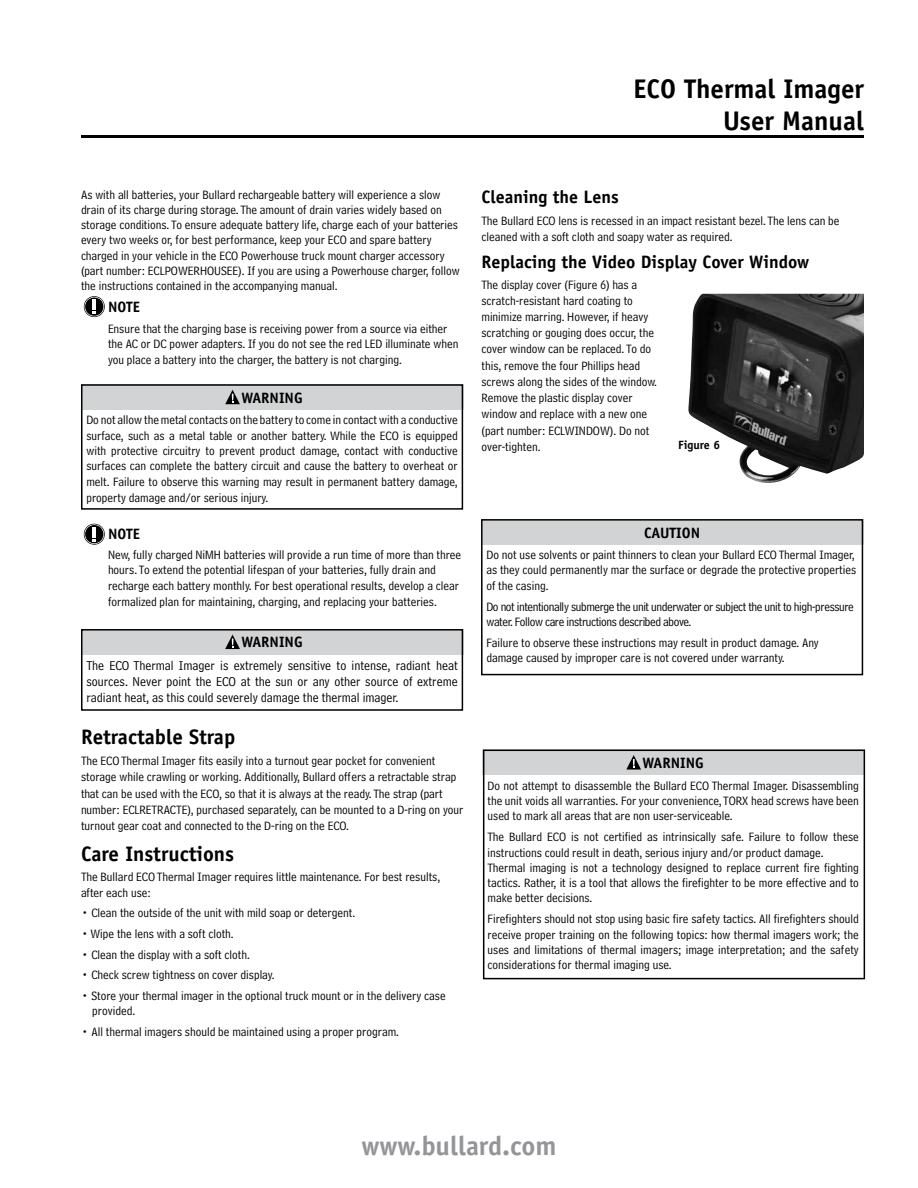
<style>
.page{position:relative;width:918px;height:1188px;background:#fff}
.page>*{position:absolute;margin:0;border:0;box-sizing:border-box;transform-origin:0 0}
.t1{font:700 27px/32.4px "Officina Sans";color:#000;text-align:right}
.t2{font:700 27px "Officina Sans";color:#939598}
.t3{font:700 21px "Officina Sans";color:#000}
.t4{font:700 18px "Officina Sans";color:#000}
.t5{font:700 15px "Officina Sans";color:#000}
.t6{font:13.5px/16.2px "Bell Centennial Address";color:#000;text-align:justify}
.t7{font:12.75px/15.3px "Bell Centennial Address";color:#000}
.t8{font:12.75px/15.3px "Bell Centennial Address";letter-spacing:-.03em;color:#000}
.t9{font:700 12px "Officina Sans";color:#000}
</style>
<div class="page">
<hr style="left:81px;top:135px;width:783px;height:3px;background:#000">
<svg style="left:84px;top:296px;width:21px;height:21px"></svg>
<div style="left:82px;top:384px;width:382px;height:25px;background:#d1d3d4"></div>
<div style="left:81px;top:384px;width:382px;height:126px;border:2px solid #000"></div>
<svg style="left:225px;top:390px;width:15px;height:14px"></svg>
<svg style="left:84px;top:524px;width:21px;height:21px"></svg>
<div style="left:82px;top:629px;width:382px;height:25px;background:#d1d3d4"></div>
<div style="left:81px;top:629px;width:382px;height:82px;border:2px solid #000"></div>
<svg style="left:225px;top:635px;width:15px;height:14px"></svg>
<img style="left:688px;top:294px;width:176px;height:189px">
<div style="left:482px;top:519px;width:382px;height:25px;background:#d1d3d4"></div>
<div style="left:481px;top:519px;width:382px;height:156px;border:2px solid #000"></div>
<div style="left:483px;top:749px;width:382px;height:26px;background:#d1d3d4"></div>
<div style="left:483px;top:750px;width:382px;height:229px;border:2px solid #000"></div>
<svg style="left:626px;top:755px;width:15px;height:15px"></svg>
<h1 class="t1" style="left:634px;top:72px;width:232px">ECO Thermal Imager<br>User Manual</h1>
<p class="t7" style="left:81px;top:187px;width:380px">As with all batteries, your Bullard rechargeable battery will experience a slow drain of its charge during storage. The amount of drain varies widely based on storage conditions. To ensure adequate battery life, charge each of your batteries every two weeks or, for best performance, keep your ECO and spare battery charged in your vehicle in the ECO Powerhouse truck mount charger accessory (part number: ECLPOWERHOUSEE). If you are using a Powerhouse charger, follow the instructions contained in the accompanying manual.</p>
<p class="t5" style="left:108px;top:298px;width:18px">Note</p>
<p class="t7" style="left:108px;top:320px;width:352px;line-height:15.8px">Ensure that the charging base is receiving power from a source via either the AC or DC power adapters. If you do not see the red LED illuminate when you place a battery into the charger, the battery is not charging.</p>
<p class="t5" style="left:242px;top:388px;width:63px">WARNING</p>
<p class="t7" style="left:86px;top:412px;width:373px;text-align:justify">Do not allow the metal contacts on the battery to come in contact with a conductive surface, such as a metal table or another battery. While the ECO is equipped with protective circuitry to prevent product damage, contact with conductive surfaces can complete the battery circuit and cause the battery to overheat or melt. Failure to observe this warning may result in permanent battery damage, property damage and/or serious injury.</p>
<p class="t5" style="left:108px;top:524px;width:18px">Note</p>
<p class="t7" style="left:108px;top:547px;width:355px">New, fully charged NiMH batteries will provide a run time of more than three hours. To extend the potential lifespan of your batteries, fully drain and recharge each battery monthly. For best operational results, develop a clear formalized plan for maintaining, charging, and replacing your batteries.</p>
<p class="t5" style="left:242px;top:633px;width:63px">WARNING</p>
<p class="t6" style="left:86px;top:657px;width:373px">The ECO Thermal Imager is extremely sensitive to intense, radiant heat sources. Never point the ECO at the sun or any other source of extreme radiant heat, as this could severely damage the thermal imager.</p>
<h2 class="t3" style="left:81px;top:724px;width:156px">Retractable Strap</h2>
<p class="t7" style="left:81px;top:753px;width:384px;line-height:16.2px">The ECO Thermal Imager fits easily into a turnout gear pocket for convenient storage while crawling or working. Additionally, Bullard offers a retractable strap that can be used with the ECO, so that it is always at the ready. The strap (part number: ECLRETRACTE), purchased separately, can be mounted to a D-ring on your turnout gear coat and connected to the D-ring on the ECO.</p>
<h2 class="t3" style="left:81px;top:840px;width:155px">Care Instructions</h2>
<p class="t7" style="left:81px;top:869px;width:361px">The Bullard ECO Thermal Imager requires little maintenance. For best results, after each use:</p>
<p class="t7" style="left:81px;top:905px;width:276px">• Clean the outside of the unit with mild soap or detergent.</p>
<p class="t7" style="left:81px;top:926px;width:154px">• Wipe the lens with a soft cloth.</p>
<p class="t7" style="left:81px;top:947px;width:170px">• Clean the display with a soft cloth.</p>
<p class="t7" style="left:81px;top:967px;width:195px">• Check screw tightness on cover display.</p>
<p class="t7" style="left:92px;top:988px;width:355px;text-indent:-11px">• Store your thermal imager in the optional truck mount or in the delivery case provided.</p>
<p class="t7" style="left:81px;top:1024px;width:320px">• All thermal imagers should be maintained using a proper program.</p>
<h3 class="t4" style="left:482px;top:186px;width:139px">Cleaning the Lens</h3>
<p class="t7" style="left:482px;top:212px;width:360px;line-height:16.2px">The Bullard ECO lens is recessed in an impact resistant bezel. The lens can be cleaned with a soft cloth and soapy water as required.</p>
<h3 class="t4" style="left:482px;top:251px;width:329px">Replacing the Video Display Cover Window</h3>
<p class="t7" style="left:482px;top:276px;width:177px;line-height:16.2px">The display cover (Figure 6) has a scratch-resistant hard coating to minimize marring. However, if heavy scratching or gouging does occur, the cover window can be replaced. To do this, remove the four Phillips head screws along the sides of the window.<br>Remove the plastic display cover window and replace with a new one (part number: ECLWINDOW). Do not over-tighten.</p>
<p class="t9" style="left:678px;top:437px;width:44px">Figure 6</p>
<p class="t5" style="left:644px;top:523px;width:58px">CAUTION</p>
<p class="t7" style="left:486px;top:547px;width:371px">Do not use solvents or paint thinners to clean your Bullard ECO Thermal Imager, as they could permanently mar the surface or degrade the protective properties of the casing.</p>
<p class="t8" style="left:486px;top:599px;width:369px">Do not intentionally submerge the unit underwater or subject the unit to high-pressure water. Follow care instructions described above.</p>
<p class="t7" style="left:486px;top:635px;width:334px">Failure to observe these instructions may result in product damage. Any damage caused by improper care is not covered under warranty.</p>
<p class="t5" style="left:643px;top:754px;width:63px">WARNING</p>
<p class="t7" style="left:488px;top:778px;width:373px;text-align:justify">Do not attempt to disassemble the Bullard ECO Thermal Imager. Disassembling the unit voids all warranties. For your convenience, TORX head screws have been used to mark all areas that are non user-serviceable.</p>
<p class="t7" style="left:488px;top:829px;width:373px">The Bullard ECO is not certified as intrinsically safe. Failure to follow these instructions could result in death, serious injury and/or product damage.<br>Thermal imaging is not a technology designed to replace current fire fighting tactics. Rather, it is a tool that allows the firefighter to be more effective and to make better decisions.</p>
<p class="t7" style="left:488px;top:912px;width:373px;text-align:justify">Firefighters should not stop using basic fire safety tactics. All firefighters should receive proper training on the following topics: how thermal imagers work; the uses and limitations of thermal imagers; image interpretation; and the safety considerations for thermal imaging use.</p>
<h1 class="t2" style="left:361px;top:1129px;width:197px">www.bullard.com</h1>
</div>
